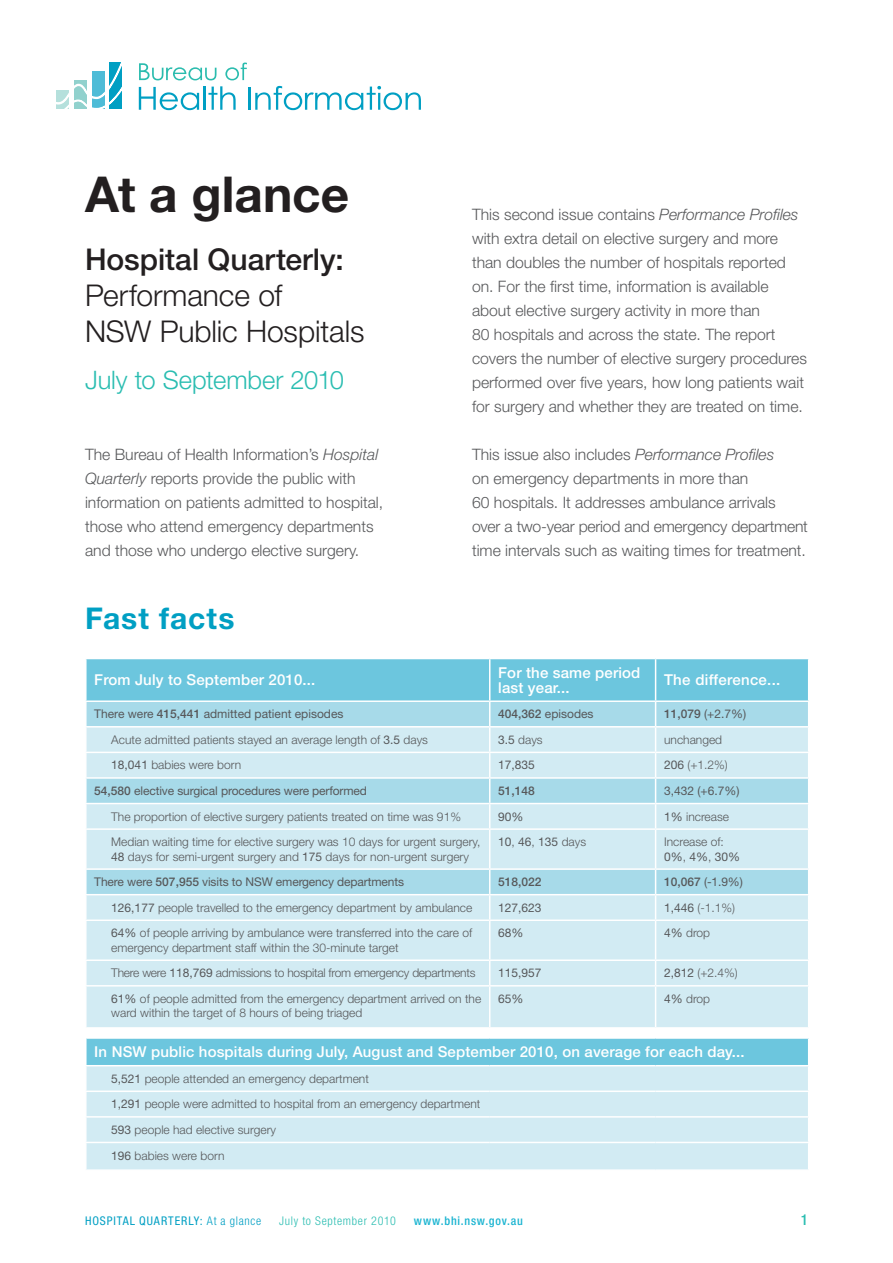
<style>
.page{position:relative;width:893px;height:1263px;background:#fff}
.page>*{position:absolute;margin:0;border:0;box-sizing:border-box;transform-origin:0 0}
.t1{font:700 49.5px "Helvetica Neue LT Std";color:#231f20}
.t2{font:300 30px/36px "Helvetica Neue LT Std";letter-spacing:-.005em;color:#231f20}
.t3{font:700 30px "Helvetica Neue LT Std";letter-spacing:.035em;color:#009fc3}
.t4{font:300 25.5px "Helvetica Neue LT Std";letter-spacing:-.005em;color:#2abdb1}
.t5{font:300 15.75px/24px "Helvetica Neue LT Std";color:#57585a}
.t6{font:500 15px/15px "Helvetica Neue LT Std";letter-spacing:.01em;color:#fff}
.t7{font:500 condensed 15px "Helvetica Neue LT Std";color:#2abdb1}
.t8{font:300 12px/14.4px "Helvetica Neue LT Std";color:#57585a}
.t9{font:12px "Helvetica Neue LT Std";letter-spacing:-.01em;color:#57585a}
.t10{font:300 12px "Helvetica Neue LT Std";letter-spacing:-.02em;color:#57585a}
.t11{font:condensed 12px "Helvetica Neue LT Std";letter-spacing:.075em;color:#009fc3}
.t12{font:300 condensed 12px "Helvetica Neue LT Std";letter-spacing:.055em;color:#2abdb1}
.t13{font:500 condensed 12px "Helvetica Neue LT Std";letter-spacing:.065em;color:#1ab4d1}
.t14{font:500 12px "Helvetica Neue LT Std";color:#57585a}
.s1{font-weight:500}
.s2{font-style:italic}
.s3{font-weight:400}
.s4{font-weight:300}
</style>
<div class="page">
<svg style="left:139px;top:87px;width:60px;height:23px"></svg>
<hr style="left:203px;top:86px;width:3px;height:24px;background:#009fc3">
<svg style="left:208px;top:86px;width:28px;height:24px"></svg>
<hr style="left:248px;top:87px;width:3px;height:23px;background:#009fc3">
<svg style="left:255px;top:86px;width:166px;height:24px"></svg>
<svg style="left:139px;top:63px;width:77px;height:17px"></svg>
<svg style="left:225px;top:63px;width:22px;height:17px"></svg>
<svg style="left:56px;top:62px;width:66px;height:47px"></svg>
<svg style="left:87px;top:830px;width:721px;height:197px;background:#cce8f1"></svg>
<hr style="left:489px;top:830px;width:1px;height:38px;background:#fff">
<hr style="left:655px;top:830px;width:1px;height:38px;background:#fff">
<svg style="left:489px;top:870px;width:1px;height:49px"></svg>
<svg style="left:655px;top:870px;width:1px;height:49px"></svg>
<hr style="left:489px;top:921px;width:1px;height:38px;background:#fff">
<hr style="left:655px;top:921px;width:1px;height:38px;background:#fff">
<svg style="left:489px;top:961px;width:1px;height:24px"></svg>
<svg style="left:655px;top:961px;width:1px;height:24px"></svg>
<hr style="left:489px;top:986px;width:1px;height:41px;background:#fff">
<hr style="left:655px;top:986px;width:1px;height:41px;background:#fff">
<hr style="left:490px;top:868px;width:166px;height:2px;background:#fff">
<hr style="left:656px;top:868px;width:153px;height:2px;background:#fff">
<hr style="left:490px;top:919px;width:166px;height:2px;background:#fff">
<hr style="left:656px;top:919px;width:153px;height:2px;background:#fff">
<hr style="left:490px;top:959px;width:166px;height:2px;background:#fff">
<hr style="left:656px;top:959px;width:153px;height:2px;background:#fff">
<hr style="left:490px;top:985px;width:166px;height:1px;background:#fff">
<hr style="left:656px;top:985px;width:153px;height:1px;background:#fff">
<hr style="left:490px;top:894px;width:166px;height:1px;background:#fff">
<hr style="left:656px;top:894px;width:153px;height:1px;background:#fff">
<hr style="left:85px;top:868px;width:405px;height:2px;background:#fff">
<hr style="left:85px;top:894px;width:405px;height:1px;background:#fff">
<hr style="left:85px;top:919px;width:405px;height:2px;background:#fff">
<hr style="left:85px;top:959px;width:405px;height:2px;background:#fff">
<hr style="left:85px;top:985px;width:405px;height:1px;background:#fff">
<svg style="left:86px;top:658px;width:723px;height:170px;background:#afdeeb"></svg>
<hr style="left:85px;top:726px;width:405px;height:1px;background:#fff">
<hr style="left:490px;top:726px;width:166px;height:1px;background:#fff">
<hr style="left:656px;top:726px;width:153px;height:1px;background:#fff">
<hr style="left:490px;top:658px;width:166px;height:1px;background:#fff">
<hr style="left:489px;top:659px;width:1px;height:41px;background:#fff">
<hr style="left:655px;top:659px;width:1px;height:41px;background:#fff">
<hr style="left:490px;top:700px;width:166px;height:2px;background:#fff">
<svg style="left:86px;top:1038px;width:723px;height:131px;background:#bfe4ef"></svg>
<hr style="left:85px;top:1065px;width:405px;height:1px;background:#fff">
<hr style="left:490px;top:1065px;width:166px;height:1px;background:#fff">
<hr style="left:656px;top:1065px;width:153px;height:1px;background:#fff">
<p class="t1" style="left:85px;top:164px;width:266px">At a glance</p>
<p class="t2" style="left:85px;top:240px;width:281px"><span class="s1">Hospital Quarterly:<br></span>Performance of<br>NSW Public Hospitals</p>
<p class="t4" style="left:85px;top:364px;width:260px">July to September 2010</p>
<p class="t5" style="left:85px;top:442px;width:300px">The Bureau of Health Information’s <span class="s2">Hospital Quarterly</span> reports provide the public with information on patients admitted to hospital, those who attend emergency departments and those who undergo elective surgery.</p>
<p class="t3" style="left:85px;top:599px;width:151px">Fast facts</p>
<p class="t5" style="left:472px;top:202px;width:336px">This second issue contains <span class="s2">Performance Profiles </span>with extra detail on elective surgery and more than doubles the number of hospitals reported on. For the first time, information is available about elective surgery activity in more than<br>80 hospitals and across the state. The report covers the number of elective surgery procedures performed over five years, how long patients wait for surgery and whether they are treated on time.</p>
<p class="t5" style="left:472px;top:442px;width:337px">This issue also includes <span class="s2">Performance Profiles<br></span>on emergency departments in more than<br>60 hospitals. It addresses ambulance arrivals over a two-year period and emergency department time intervals such as waiting times for treatment.</p>
<p class="t6" style="left:94px;top:672px;width:223px">From July to September 2010...</p>
<p class="t6" style="left:498px;top:665px;width:144px">For the same period last year...</p>
<p class="t6" style="left:664px;top:672px;width:118px">The difference...</p>
<p class="t9" style="left:94px;top:707px;width:251px">There were <span class="s1">415,441</span> admitted patient episodes</p>
<p class="t9" style="left:498px;top:707px;width:97px"><span class="s1">404,362</span> episodes</p>
<p class="t9" style="left:664px;top:707px;width:84px"><span class="s1">11,079</span> (+2.7%)</p>
<p class="t8" style="left:111px;top:732px;width:318px">Acute admitted patients stayed an average length of <span class="s3">3.5</span> days</p>
<p class="t8" style="left:498px;top:732px;width:46px"><span class="s3">3.5</span> days</p>
<p class="t8" style="left:664px;top:732px;width:60px">unchanged</p>
<p class="t8" style="left:111px;top:758px;width:131px"><span class="s3">18,041</span> babies were born</p>
<p class="t9" style="left:498px;top:758px;width:38px">17,835</p>
<p class="t8" style="left:664px;top:758px;width:65px"><span class="s3">206</span> (+1.2%)</p>
<p class="t9" style="left:94px;top:784px;width:274px"><span class="s1">54,580</span> elective surgical procedures were performed</p>
<p class="t14" style="left:498px;top:784px;width:38px">51,148</p>
<p class="t9" style="left:664px;top:784px;width:77px">3,432 (+6.7%)</p>
<p class="t8" style="left:111px;top:809px;width:351px">The proportion of elective surgery patients treated on time was 91%</p>
<p class="t9" style="left:498px;top:809px;width:27px">90%</p>
<p class="t8" style="left:664px;top:809px;width:66px"><span class="s3">1%</span> increase</p>
<p class="t8" style="left:111px;top:834px;width:370px">Median waiting time for elective surgery was 10 days for urgent surgery,<br><span class="s3">48</span> days for semi-urgent surgery and <span class="s3">175</span> days for non-urgent surgery</p>
<p class="t9" style="left:498px;top:835px;width:89px">10<span class="s4">,</span> 46<span class="s4">,</span> 135 <span class="s4">days</span></p>
<p class="t8" style="left:664px;top:834px;width:78px">Increase of:<br><span class="s3">0%</span>, <span class="s3">4%</span>, <span class="s3">30%</span></p>
<p class="t9" style="left:94px;top:875px;width:311px">There were <span class="s1">507,955</span> visits to NSW emergency departments</p>
<p class="t14" style="left:498px;top:875px;width:45px">518,022</p>
<p class="t9" style="left:664px;top:875px;width:80px"><span class="s1">10,067</span> (-1.9%)</p>
<p class="t8" style="left:111px;top:900px;width:363px"><span class="s3">126,177</span> people travelled to the emergency department by ambulance</p>
<p class="t9" style="left:498px;top:900px;width:45px">127,623</p>
<p class="t8" style="left:664px;top:900px;width:72px"><span class="s3">1,446</span> (-1.1%)</p>
<p class="t8" style="left:111px;top:926px;width:362px"><span class="s3">64%</span> of people arriving by ambulance were transferred into the care of emergency department staff within the 30-minute target</p>
<p class="t9" style="left:498px;top:926px;width:27px">68%</p>
<p class="t8" style="left:664px;top:926px;width:48px"><span class="s3">4%</span> drop</p>
<p class="t10" style="left:111px;top:966px;width:366px">There were <span class="s3">118,769</span> admissions to hospital from emergency departments</p>
<p class="t9" style="left:498px;top:966px;width:45px">115,957</p>
<p class="t8" style="left:664px;top:965px;width:75px"><span class="s3">2,812</span> (+2.4%)</p>
<p class="t8" style="left:111px;top:991px;width:371px"><span class="s3">61%</span> of people admitted from the emergency department arrived on the ward within the target of 8 hours of being triaged</p>
<p class="t9" style="left:498px;top:991px;width:27px">65%</p>
<p class="t8" style="left:664px;top:991px;width:48px"><span class="s3">4%</span> drop</p>
<p class="t6" style="left:94px;top:1044px;width:652px">In NSW public hospitals during July, August and September 2010, on average for each day...</p>
<p class="t8" style="left:111px;top:1071px;width:259px"><span class="s3">5,521</span> people attended an emergency department</p>
<p class="t8" style="left:111px;top:1097px;width:371px"><span class="s3">1,291</span> people were admitted to hospital from an emergency department</p>
<p class="t8" style="left:111px;top:1122px;width:166px"><span class="s3">593</span> people had elective surgery</p>
<p class="t8" style="left:111px;top:1148px;width:115px"><span class="s3">196</span> babies were born</p>
<p class="t11" style="left:85px;top:1214px;width:178px">HOSPITAL QUARTERLY: <span class="s4">At a glance</span></p>
<p class="t12" style="left:279px;top:1214px;width:118px">July to September 2010</p>
<p class="t13" style="left:414px;top:1214px;width:110px">www.bhi.nsw.gov.au</p>
<p class="t7" style="left:801px;top:1211px;width:9px">1</p>
</div>
